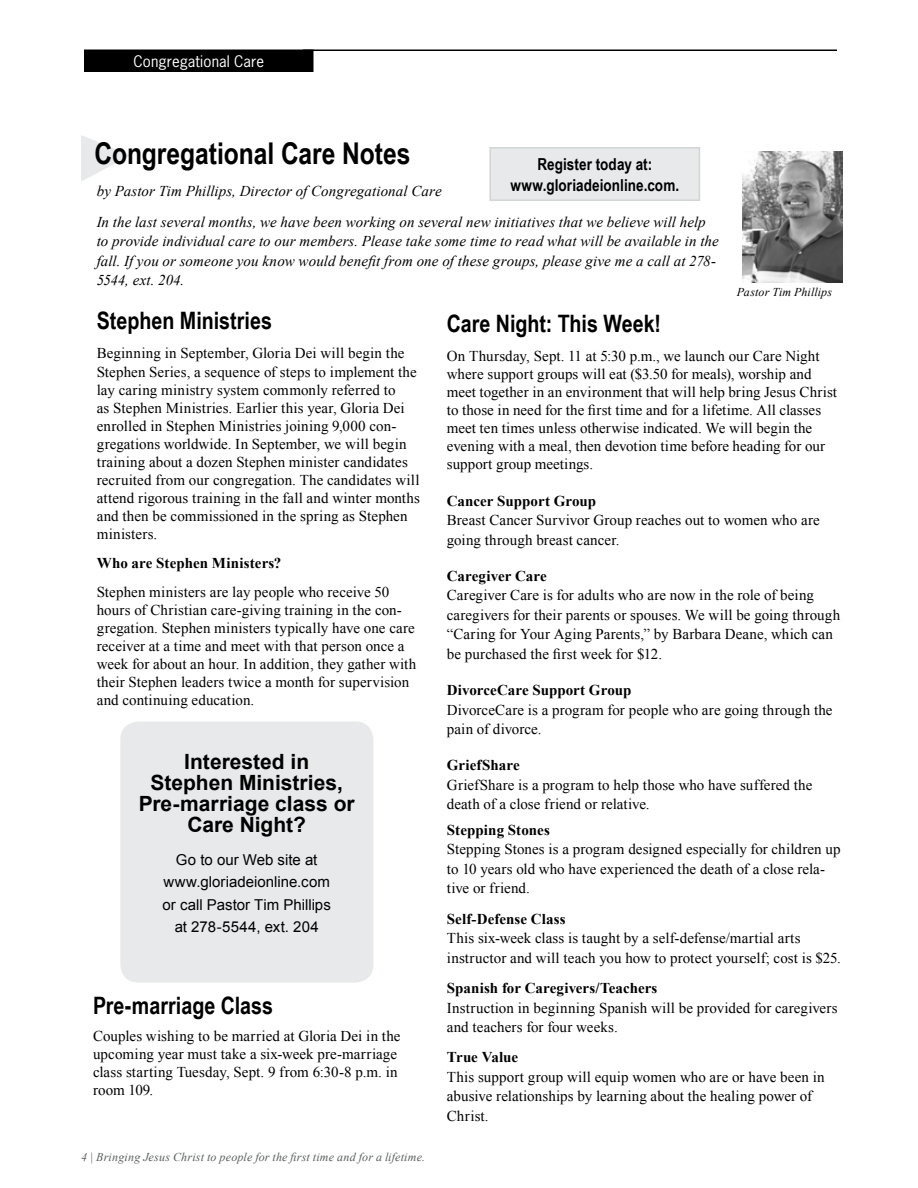
<style>
.page{position:relative;width:918px;height:1188px;background:#fff}
.page>*{position:absolute;margin:0;border:0;box-sizing:border-box;transform-origin:0 0}
.t1{font:700 30px "Arial Narrow";color:#000}
.t2{font:700 24px "Arial Narrow";color:#000}
.t3{font:700 21px/21px "Arial";color:#000;text-align:center}
.t4{font:700 16.5px/21px "Arial Narrow";letter-spacing:.005em;color:#000;text-align:center}
.t5{font:15px/18px "Times New Roman";letter-spacing:.005em;color:#000}
.t6{font:italic 15px/19.5px "Times New Roman";letter-spacing:.005em;color:#000}
.t7{font:700 15px "Times New Roman";letter-spacing:.005em;color:#000}
.t8{font:15px/22.5px "Arial";color:#000;text-align:center}
.t9{font:15px "News Gothic Std";letter-spacing:.005em;color:#fff}
.t10{font:italic 12px "Times New Roman";letter-spacing:.015em;color:#585e5c}
.t11{font:italic 12px "Times New Roman";letter-spacing:.01em;color:#000}
</style>
<div class="page">
<div style="left:85px;top:50px;width:228px;height:21px;background:#000"></div>
<div style="left:84px;top:50px;width:230px;height:22px;border:2px solid #000"></div>
<hr style="left:303px;top:50px;width:534px;height:1px;background:#000">
<svg style="left:81px;top:135px;width:49px;height:47px"></svg>
<div style="left:120px;top:722px;width:253px;height:261px;background:#e7e9ea;border-radius:18px"></div>
<img style="left:742px;top:152px;width:100px;height:131px">
<div style="left:490px;top:148px;width:209px;height:52px;background:#e7e9ea"></div>
<div style="left:489px;top:147px;width:211px;height:54px;border:2px solid #d1d5d5"></div>
<p class="t9" style="left:133px;top:51px;width:132px">Congregational Care</p>
<h1 class="t1" style="left:94px;top:130px;width:317px">Congregational Care Notes</h1>
<p class="t4" style="left:510px;top:152px;width:170px">Register today at: www.gloriadeionline.com.</p>
<p class="t6" style="left:97px;top:176px;width:611px;line-height:30.3px">by Pastor Tim Phillips, Director of Congregational Care<br>In the last several months, we have been working on several new initiatives that we believe will help</p>
<p class="t6" style="left:97px;top:231px;width:624px">to provide individual care to our members. Please take some time to read what will be available in the fall. If you or someone you know would benefit from one of these groups, please give me a call at 278-<br>5544, ext. 204.</p>
<p class="t11" style="left:737px;top:284px;width:97px">Pastor Tim Phillips</p>
<h2 class="t2" style="left:97px;top:303px;width:177px">Stephen Ministries</h2>
<p class="t5" style="left:97px;top:343px;width:321px;line-height:19.5px">Beginning in September, Gloria Dei will begin the<br>Stephen Series, a sequence of steps to implement the</p>
<p class="t5" style="left:97px;top:381px;width:325px">lay caring ministry system commonly referred to<br>as Stephen Ministries. Earlier this year, Gloria Dei enrolled in Stephen Ministries joining 9,000 con&shy;gregations worldwide. In September, we will begin training about a dozen Stephen minister candidates recruited from our congregation. The candidates will attend rigorous training in the fall and winter months and then be commissioned in the spring as Stephen ministers.</p>
<p class="t7" style="left:97px;top:553px;width:186px">Who are Stephen Ministers?</p>
<p class="t5" style="left:97px;top:582px;width:321px">Stephen ministers are lay people who receive 50 hours of Christian care-giving training in the con&shy;gregation. Stephen ministers typically have one care receiver at a time and meet with that person once a week for about an hour. In addition, they gather with their Stephen leaders twice a month for supervision and continuing education.</p>
<h3 class="t3" style="left:139px;top:751px;width:217px">Interested in<br>Stephen Ministries,<br>Pre-marriage class or<br>Care Night?</h3>
<p class="t8" style="left:163px;top:849px;width:170px">Go to our Web site at www.gloriadeionline.com or call Pastor Tim Phillips at 278-5544, ext. 204</p>
<h2 class="t2" style="left:93px;top:988px;width:182px">Pre-marriage Class</h2>
<p class="t5" style="left:93px;top:1027px;width:309px">Couples wishing to be married at Gloria Dei in the upcoming year must take a six-week pre-marriage class starting Tuesday, Sept. 9 from 6:30-8 p.m. in room 109.</p>
<p class="t10" style="left:90px;top:1148px;width:337px">| Bringing Jesus Christ to people for the first time and for a lifetime.</p>
<h2 class="t2" style="left:447px;top:306px;width:216px">Care Night: This Week!</h2>
<p class="t5" style="left:447px;top:347px;width:392px">On Thursday, Sept. 11 at 5:30 p.m., we launch our Care Night where support groups will eat ($3.50 for meals), worship and meet together in an environment that will help bring Jesus Christ to those in need for the first time and for a lifetime. All classes meet ten times unless otherwise indicated. We will begin the evening with a meal, then devotion time before heading for our support group meetings.</p>
<p class="t7" style="left:447px;top:490px;width:151px">Cancer Support Group</p>
<p class="t5" style="left:447px;top:510px;width:374px;line-height:19.5px">Breast Cancer Survivor Group reaches out to women who are going through breast cancer.</p>
<p class="t7" style="left:447px;top:565px;width:101px">Caregiver Care</p>
<p class="t5" style="left:447px;top:585px;width:395px;line-height:19.5px">Caregiver Care is for adults who are now in the role of being caregivers for their parents or spouses. We will be going through “Caring for Your Aging Parents,” by Barbara Deane, which can be purchased the first week for $12.</p>
<p class="t7" style="left:447px;top:680px;width:186px">DivorceCare Support Group</p>
<p class="t5" style="left:447px;top:700px;width:387px;line-height:19.5px">DivorceCare is a program for people who are going through the pain of divorce.</p>
<p class="t7" style="left:447px;top:755px;width:74px">GriefShare</p>
<p class="t5" style="left:447px;top:775px;width:367px;line-height:19.5px">GriefShare is a program to help those who have suffered the death of a close friend or relative.</p>
<p class="t7" style="left:447px;top:820px;width:105px">Stepping Stones</p>
<p class="t5" style="left:447px;top:839px;width:395px;line-height:19.5px">Stepping Stones is a program designed especially for children up to 10 years old who have experienced the death of a close rela&shy;tive or friend.</p>
<p class="t7" style="left:447px;top:908px;width:120px">Self-Defense Class</p>
<p class="t5" style="left:447px;top:928px;width:396px;line-height:19.5px">This six-week class is taught by a self-defense/martial arts instructor and will teach you how to protect yourself; cost is $25.</p>
<p class="t7" style="left:447px;top:978px;width:212px">Spanish for Caregivers/Teachers</p>
<p class="t5" style="left:447px;top:998px;width:392px;line-height:19.5px">Instruction in beginning Spanish will be provided for caregivers and teachers for four weeks.</p>
<p class="t7" style="left:447px;top:1047px;width:73px">True Value</p>
<p class="t5" style="left:447px;top:1067px;width:379px;line-height:19.5px">This support group will equip women who are or have been in abusive relationships by learning about the healing power of<br>Christ.</p>
</div>
